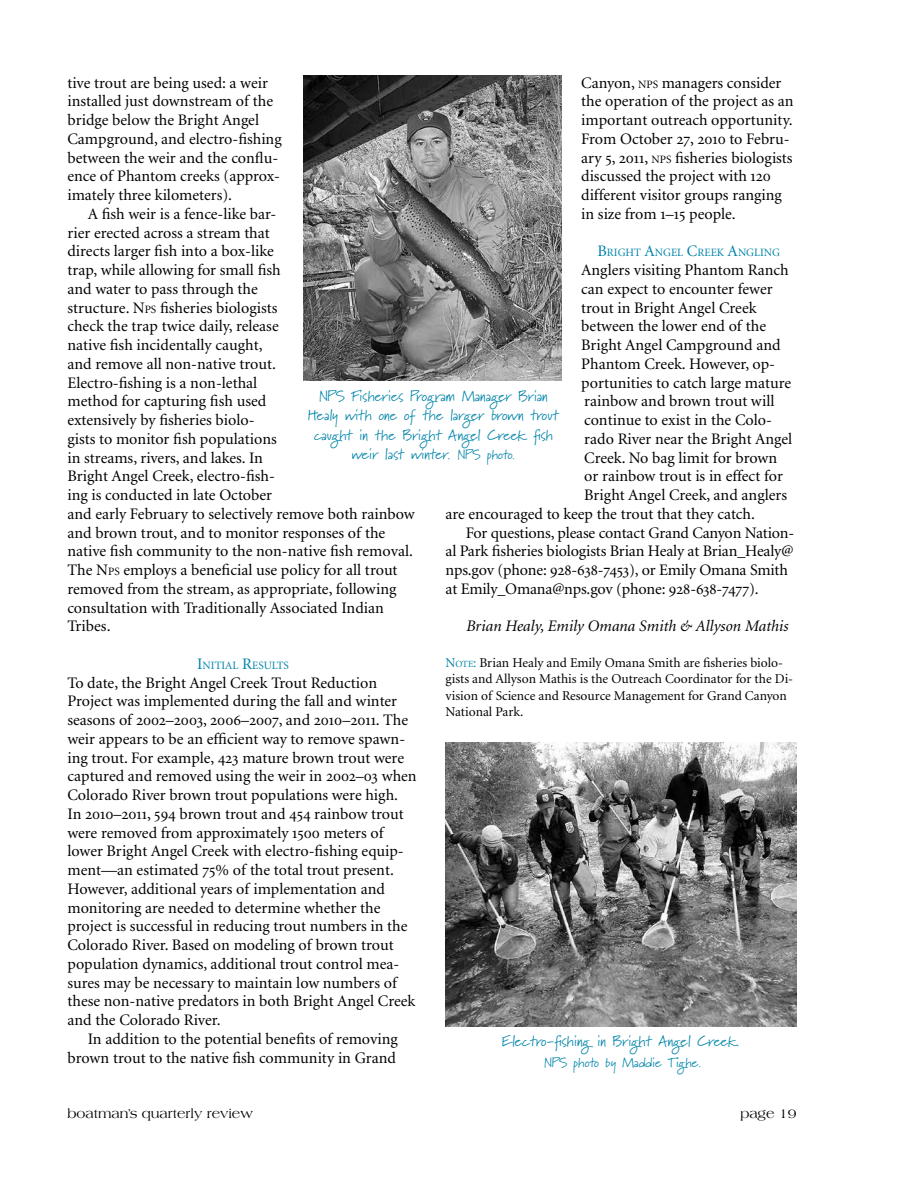
<style>
.page{position:relative;width:918px;height:1188px;background:#fff}
.page>*{position:absolute;margin:0;border:0;box-sizing:border-box;transform-origin:0 0}
.t1{font:16.05px/18.8px "Minion";color:#000}
.t2{font:16.05px "Minion Exp";color:#000}
.t3{font:italic 16.05px "Minion";color:#000}
.t4{font:15px/19.5px "Marydale";color:#0084a9;text-align:center}
.t5{font:13.5px/16.5px "Minion";color:#000}
.t6{font:13.5px "Americana";color:#000}
.t7{font:13.5px "Marydale";color:#0084a9}
.t8{font:11.25px "Minion";color:#0084a9}
.s1{font-size:11.25px}
.s2{font-size:16.05px}
.s3{font-family:"Minion"}
.s4{font-family:"Minion Exp"}
.s5{color:#0084a9}
.s6{font-size:9.45px;color:#0084a9}
.s7{font-size:13.5px}
</style>
<div class="page">
<img style="left:446px;top:743px;width:350px;height:283px">
<img style="left:303px;top:76px;width:258px;height:305px">
<p class="t1" style="left:68px;top:74px;width:216px">tive trout are being used: a weir installed just downstream of the bridge below the Bright Angel<br>Campground, and electro-fishing between the weir and the conflu&shy;ence of Phantom creeks (approx&shy;imately three kilometers).</p>
<p class="t1" style="left:67px;top:205px;width:349px;text-indent:20px">A fish weir is a fence-like bar-<br>rier erected across a stream that<br>directs larger fish into a box-like<br>trap, while allowing for small fish<br>and water to pass through the<br>structure. N<span class="s1">PS</span> fisheries biologists<br>check the trap twice daily, release<br>native fish incidentally caught,<br>and remove all non-native trout.<br>Electro-fishing is a non-lethal<br>method for capturing fish used<br>extensively by fisheries biolo-<br>gists to monitor fish populations<br>in streams, rivers, and lakes. In<br>Bright Angel Creek, electro-fish-<br>ing is conducted in late October<br>and early February to selectively remove both rainbow and brown trout, and to monitor responses of the native fish community to the non-native fish removal.<br>The N<span class="s1">PS</span> employs a beneficial use policy for all trout removed from the stream, as appropriate, following consultation with Traditionally Associated Indian Tribes.</p>
<p class="t8" style="left:197px;top:660px;width:93px"><span class="s2">I</span>NITIAL <span class="s2">R</span>ESULTS</p>
<p class="t1" style="left:68px;top:674px;width:331px">To date, the Bright Angel Creek Trout Reduction<br>Project was implemented during the fall and winter</p>
<p class="t2" style="left:68px;top:714px;width:342px"><span class="s3">seasons of</span> 2002<span class="s3">–</span>2003<span class="s3">,</span> 2006<span class="s3">–</span>2007<span class="s3">, and</span> 2010<span class="s3">–</span>2011<span class="s3">. The</span></p>
<p class="t1" style="left:68px;top:730px;width:351px">weir appears to be an efficient way to remove spawn&shy;ing trout. For example, <span class="s4">423</span> mature brown trout were captured and removed using the weir in <span class="s4">2002</span>–<span class="s4">03</span> when Colorado River brown trout populations were high.<br>In <span class="s4">2010</span>–<span class="s4">2011</span>, <span class="s4">594</span> brown trout and <span class="s4">454</span> rainbow trout were removed from approximately <span class="s4">1500</span> meters of lower Bright Angel Creek with electro-fishing equip&shy;ment—an estimated <span class="s4">75</span>% of the total trout present.<br>However, additional years of implementation and monitoring are needed to determine whether the project is successful in reducing trout numbers in the Colorado River. Based on modeling of brown trout population dynamics, additional trout control mea&shy;sures may be necessary to maintain low numbers of these non-native predators in both Bright Angel Creek and the Colorado River.</p>
<p class="t1" style="left:68px;top:1030px;width:332px;text-align:right">In addition to the potential benefits of removing brown trout to the native fish community in Grand</p>
<p class="t1" style="left:581px;top:74px;width:214px">Canyon, <span class="s1">NPS</span> managers consider the operation of the project as an important outreach opportunity.<br>From October <span class="s4">27</span>, <span class="s4">2010</span> to Febru&shy;ary <span class="s4">5</span>, <span class="s4">2011</span>, <span class="s1">NPS</span> fisheries biologists discussed the project with <span class="s4">120 </span>different visitor groups ranging in size from <span class="s4">1</span>–<span class="s4">15</span> people.</p>
<p class="t8" style="left:598px;top:247px;width:184px"><span class="s2">B</span>RIGHT <span class="s2">A</span>NGEL <span class="s2">C</span>REEK <span class="s2">A</span>NGLING</p>
<p class="t1" style="left:581px;top:261px;width:209px">Anglers visiting Phantom Ranch</p>
<p class="t1" style="left:581px;top:280px;width:193px">can expect to encounter fewer</p>
<p class="t1" style="left:581px;top:299px;width:177px">trout in Bright Angel Creek</p>
<p class="t1" style="left:581px;top:318px;width:186px">between the lower end of the</p>
<p class="t1" style="left:581px;top:336px;width:201px">Bright Angel Campground and</p>
<p class="t1" style="left:581px;top:355px;width:195px">Phantom Creek. However, op-</p>
<p class="t1" style="left:581px;top:374px;width:212px">portunities to catch large mature</p>
<p class="t1" style="left:584px;top:393px;width:192px">rainbow and brown trout will</p>
<p class="t1" style="left:584px;top:411px;width:189px">continue to exist in the Colo-</p>
<p class="t1" style="left:584px;top:430px;width:210px">rado River near the Bright Angel</p>
<p class="t1" style="left:584px;top:449px;width:195px">Creek. No bag limit for brown</p>
<p class="t1" style="left:584px;top:468px;width:200px">or rainbow trout is in effect for</p>
<p class="t1" style="left:584px;top:486px;width:204px">Bright Angel Creek, and anglers</p>
<p class="t1" style="left:445px;top:505px;width:311px">are encouraged to keep the trout that they catch.</p>
<p class="t1" style="left:466px;top:524px;width:330px">For questions, please contact Grand Canyon Nation-</p>
<p class="t1" style="left:446px;top:543px;width:349px">al Park fisheries biologists Brian Healy at Brian_Healy@</p>
<p class="t1" style="left:446px;top:561px;width:344px">nps.gov (phone: <span class="s4">928</span>-<span class="s4">638</span>-<span class="s4">7453</span>), or Emily Omana Smith</p>
<p class="t1" style="left:446px;top:580px;width:315px">at Emily_Omana@nps.gov (phone: <span class="s4">928</span>-<span class="s4">638</span>-<span class="s4">7477</span>).</p>
<p class="t3" style="left:466px;top:618px;width:324px">Brian Healy, Emily Omana Smith &amp; Allyson Mathis</p>
<p class="t5" style="left:445px;top:655px;width:349px"><span class="s5">N</span><span class="s6">OTE</span><span class="s5">:</span> Brian Healy and Emily Omana Smith are fisheries biolo&shy;gists and Allyson Mathis is the Outreach Coordinator for the Di&shy;vision of Science and Resource Management for Grand Canyon National Park.</p>
<p class="t4" style="left:308px;top:386px;width:252px">NPS Fisheries Program Manager Brian Healy with one of the larger brown trout caught in the Bright Angel Creek fish weir last winter. <span class="s7">NPS photo.</span></p>
<p class="t4" style="left:502px;top:1032px;width:239px">Electro-fishing in Bright Angel Creek.</p>
<p class="t7" style="left:544px;top:1055px;width:158px">NPS photo by Maddie Tighe.</p>
<p class="t6" style="left:68px;top:1106px;width:187px">boatman’s quarterly review</p>
<p class="t6" style="left:740px;top:1106px;width:58px">page 19</p>
</div>
